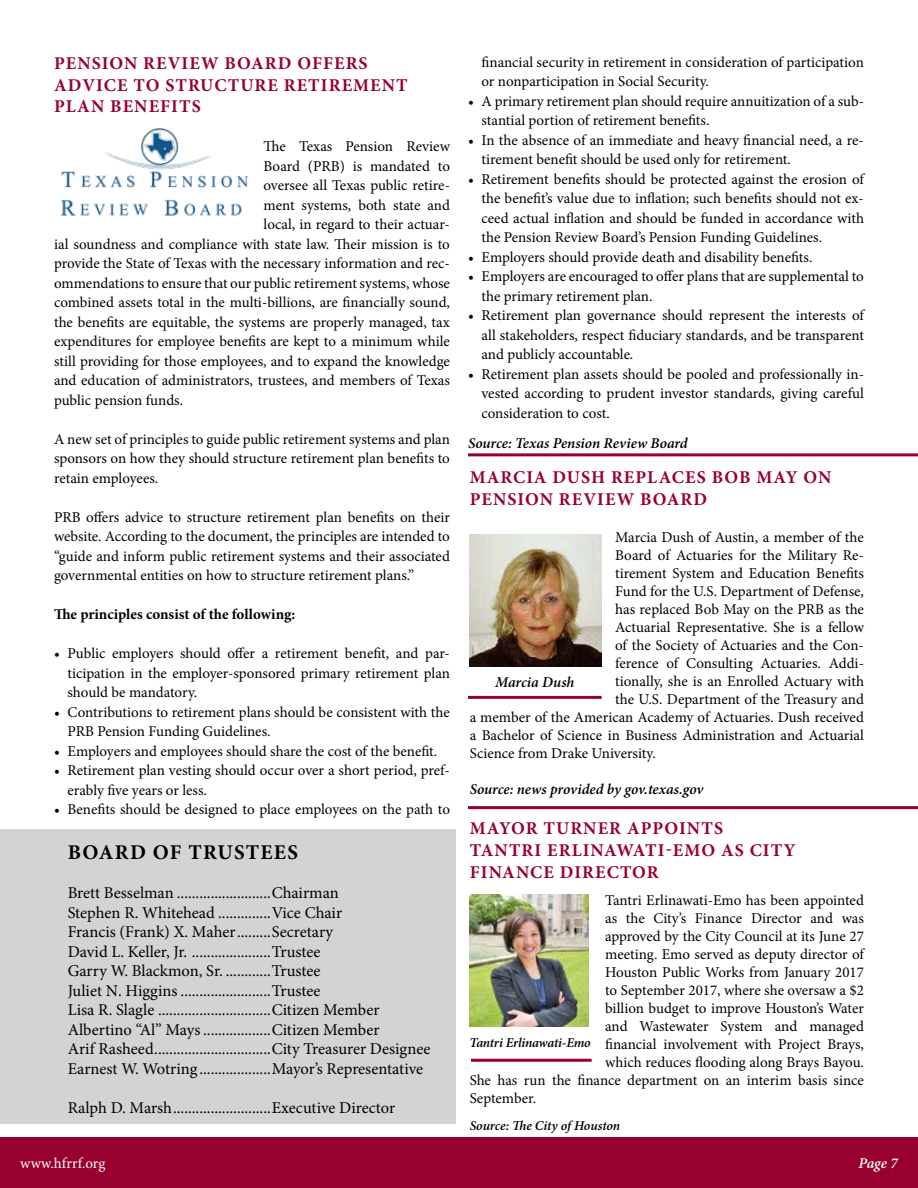
<style>
.page{position:relative;width:918px;height:1188px;background:#fff}
.page>*{position:absolute;margin:0;border:0;box-sizing:border-box;transform-origin:0 0}
.t1{font:700 21px "Minion Pro";letter-spacing:.06em;color:#000}
.t2{font:700 18px/21.6px "Minion Pro";letter-spacing:.06em;color:#98002e}
.t3{font:16.5px/19.5px "Minion Pro";color:#000}
.t4{font:15px/19.5px "Minion Pro";color:#000;text-align:justify}
.t5{font:italic 600 15px "Minion Pro";color:#000}
.t6{font:700 15px "Minion Pro";color:#000}
.t7{font:15px "Minion Pro";letter-spacing:.005em;color:#fff}
.t8{font:italic 600 15px "Minion Pro";color:#fff}
.t9{font:italic 600 13.5px "Minion Pro";letter-spacing:-.01em;color:#000}
</style>
<div class="page">
<div style="left:0;top:1137px;width:918px;height:51px;background:#98002e"></div>
<img style="left:60px;top:128px;width:189px;height:88px">
<img style="left:470px;top:535px;width:132px;height:132px">
<hr style="left:468px;top:453px;width:450px;height:3px;background:#98002e">
<hr style="left:468px;top:806px;width:450px;height:3px;background:#98002e">
<hr style="left:468px;top:696px;width:134px;height:3px;background:#98002e">
<div style="left:0;top:829px;width:455px;height:295px;background:#d1d3d4"></div>
<hr style="left:471px;top:1059px;width:121px;height:3px;background:#98002e">
<img style="left:470px;top:894px;width:119px;height:132px">
<p class="t2" style="left:54px;top:52px;width:355px">PENSION REVIEW BOARD OFFERS<br>ADVICE TO STRUCTURE RETIREMENT<br>PLAN BENEFITS</p>
<p class="t4" style="left:264px;top:137px;width:188px">The Texas Pension Review</p>
<p class="t4" style="left:264px;top:156px;width:188px">Board (PRB) is mandated to</p>
<p class="t4" style="left:264px;top:176px;width:188px">oversee all Texas public retire-</p>
<p class="t4" style="left:264px;top:195px;width:188px">ment systems, both state and</p>
<p class="t4" style="left:264px;top:215px;width:188px">local, in regard to their actuar-</p>
<p class="t4" style="left:54px;top:234px;width:397px">ial soundness and compliance with state law. Their mission is to</p>
<p class="t4" style="left:54px;top:254px;width:397px">provide the State of Texas with the necessary information and rec-</p>
<p class="t4" style="left:54px;top:273px;width:398px">ommendations to ensure that our public retirement systems, whose</p>
<p class="t4" style="left:54px;top:293px;width:398px">combined assets total in the multi-billions, are financially sound,</p>
<p class="t4" style="left:54px;top:312px;width:397px">the benefits are equitable, the systems are properly managed, tax</p>
<p class="t4" style="left:54px;top:332px;width:397px">expenditures for employee benefits are kept to a minimum while</p>
<p class="t4" style="left:54px;top:351px;width:398px">still providing for those employees, and to expand the knowledge</p>
<p class="t4" style="left:54px;top:371px;width:397px">and education of administrators, trustees, and members of Texas</p>
<p class="t4" style="left:54px;top:390px;width:131px">public pension funds.</p>
<p class="t4" style="left:54px;top:429px;width:397px">A new set of principles to guide public retirement systems and plan sponsors on how they should structure retirement plan benefits to retain employees.</p>
<p class="t4" style="left:54px;top:507px;width:398px">PRB offers advice to structure retirement plan benefits on their website. According to the document, the principles are intended to “guide and inform public retirement systems and their associated governmental entities on how to structure retirement plans.”</p>
<p class="t6" style="left:54px;top:604px;width:243px">The principles consist of the following:</p>
<p class="t4" style="left:68px;top:644px;width:384px;text-indent:-13px">• Public employers should offer a retirement benefit, and par&shy;ticipation in the employer-sponsored primary retirement plan should be mandatory.</p>
<p class="t4" style="left:68px;top:702px;width:384px;text-indent:-13px">• Contributions to retirement plans should be consistent with the<br>PRB Pension Funding Guidelines.</p>
<p class="t4" style="left:54px;top:741px;width:385px">• Employers and employees should share the cost of the benefit.</p>
<p class="t4" style="left:68px;top:761px;width:384px;text-indent:-13px">• Retirement plan vesting should occur over a short period, pref&shy;erably five years or less.</p>
<p class="t4" style="left:54px;top:800px;width:398px">• Benefits should be designed to place employees on the path to</p>
<h1 class="t1" style="left:68px;top:838px;width:232px">BOARD OF TRUSTEES</h1>
<p class="t3" style="left:68px;top:883px;width:364px">Brett Besselman .........................Chairman<br>Stephen R. Whitehead ..............Vice Chair<br>Francis (Frank) X. Maher.........Secretary<br>David L. Keller, Jr. .....................Trustee<br>Garry W. Blackmon, Sr. ............Trustee<br>Juliet N. Higgins ........................Trustee<br>Lisa R. Slagle ..............................Citizen Member Albertino “Al” Mays ..................Citizen Member<br>Arif Rasheed...............................City Treasurer Designee Earnest W. Wotring...................Mayor’s Representative</p>
<p class="t3" style="left:68px;top:1098px;width:329px">Ralph D. Marsh..........................Executive Director</p>
<p class="t4" style="left:482px;top:52px;width:384px">financial security in retirement in consideration of participation or nonparticipation in Social Security.</p>
<p class="t4" style="left:482px;top:91px;width:384px;text-indent:-14px">• A primary retirement plan should require annuitization of a sub&shy;stantial portion of retirement benefits.</p>
<p class="t4" style="left:482px;top:130px;width:384px;text-indent:-14px">• In the absence of an immediate and heavy financial need, a re&shy;tirement benefit should be used only for retirement.</p>
<p class="t4" style="left:482px;top:169px;width:384px;text-indent:-14px">• Retirement benefits should be protected against the erosion of the benefit’s value due to inflation; such benefits should not ex&shy;ceed actual inflation and should be funded in accordance with the Pension Review Board’s Pension Funding Guidelines.</p>
<p class="t4" style="left:468px;top:247px;width:346px">• Employers should provide death and disability benefits.</p>
<p class="t4" style="left:482px;top:267px;width:384px;text-indent:-14px">• Employers are encouraged to offer plans that are supplemental to the primary retirement plan.</p>
<p class="t4" style="left:482px;top:306px;width:384px;text-indent:-14px">• Retirement plan governance should represent the interests of all stakeholders, respect fiduciary standards, and be transparent and publicly accountable.</p>
<p class="t4" style="left:482px;top:364px;width:384px;text-indent:-14px">• Retirement plan assets should be pooled and professionally in&shy;vested according to prudent investor standards, giving careful consideration to cost.</p>
<p class="t5" style="left:468px;top:433px;width:221px">Source: Texas Pension Review Board</p>
<p class="t2" style="left:470px;top:466px;width:363px">MARCIA DUSH REPLACES BOB MAY ON<br>PENSION REVIEW BOARD</p>
<p class="t4" style="left:615px;top:528px;width:250px">Marcia Dush of Austin, a member of the</p>
<p class="t4" style="left:615px;top:546px;width:250px">Board of Actuaries for the Military Re-</p>
<p class="t4" style="left:615px;top:564px;width:250px">tirement System and Education Benefits</p>
<p class="t4" style="left:615px;top:582px;width:250px">Fund for the U.S. Department of Defense,</p>
<p class="t4" style="left:615px;top:600px;width:250px">has replaced Bob May on the PRB as the</p>
<p class="t4" style="left:615px;top:618px;width:250px">Actuarial Representative. She is a fellow</p>
<p class="t4" style="left:615px;top:636px;width:250px">of the Society of Actuaries and the Con-</p>
<p class="t4" style="left:615px;top:654px;width:250px">ference of Consulting Actuaries. Addi-</p>
<p class="t4" style="left:615px;top:672px;width:250px">tionally, she is an Enrolled Actuary with</p>
<p class="t4" style="left:615px;top:690px;width:250px">the U.S. Department of the Treasury and</p>
<p class="t4" style="left:470px;top:708px;width:396px">a member of the American Academy of Actuaries. Dush received</p>
<p class="t4" style="left:470px;top:726px;width:396px">a Bachelor of Science in Business Administration and Actuarial</p>
<p class="t4" style="left:470px;top:744px;width:188px">Science from Drake University.</p>
<p class="t5" style="left:470px;top:779px;width:235px">Source: news provided by gov.texas.gov</p>
<p class="t5" style="left:495px;top:672px;width:81px">Marcia Dush</p>
<p class="t2" style="left:470px;top:818px;width:327px">MAYOR TURNER APPOINTS<br>TANTRI ERLINAWATI-EMO AS CITY<br>FINANCE DIRECTOR</p>
<p class="t4" style="left:605px;top:890px;width:260px">Tantri Erlinawati-Emo has been appointed</p>
<p class="t4" style="left:605px;top:908px;width:260px">as the City’s Finance Director and was</p>
<p class="t4" style="left:605px;top:926px;width:260px">approved by the City Council at its June 27</p>
<p class="t4" style="left:605px;top:944px;width:260px">meeting. Emo served as deputy director of</p>
<p class="t4" style="left:605px;top:962px;width:260px">Houston Public Works from January 2017</p>
<p class="t4" style="left:605px;top:980px;width:260px">to September 2017, where she oversaw a $2</p>
<p class="t4" style="left:605px;top:998px;width:260px">billion budget to improve Houston’s Water</p>
<p class="t4" style="left:605px;top:1016px;width:260px">and Wastewater System and managed</p>
<p class="t4" style="left:605px;top:1034px;width:260px">financial involvement with Project Brays,</p>
<p class="t4" style="left:605px;top:1052px;width:260px">which reduces flooding along Brays Bayou.</p>
<p class="t4" style="left:470px;top:1070px;width:396px">She has run the finance department on an interim basis since</p>
<p class="t4" style="left:470px;top:1088px;width:68px">September.</p>
<p class="t9" style="left:470px;top:1116px;width:152px">Source: The City of Houston</p>
<p class="t9" style="left:470px;top:1033px;width:123px">Tantri Erlinawati-Emo</p>
<p class="t7" style="left:20px;top:1153px;width:87px">www.hfrrf.org</p>
<p class="t8" style="left:859px;top:1153px;width:41px">Page 7</p>
</div>
